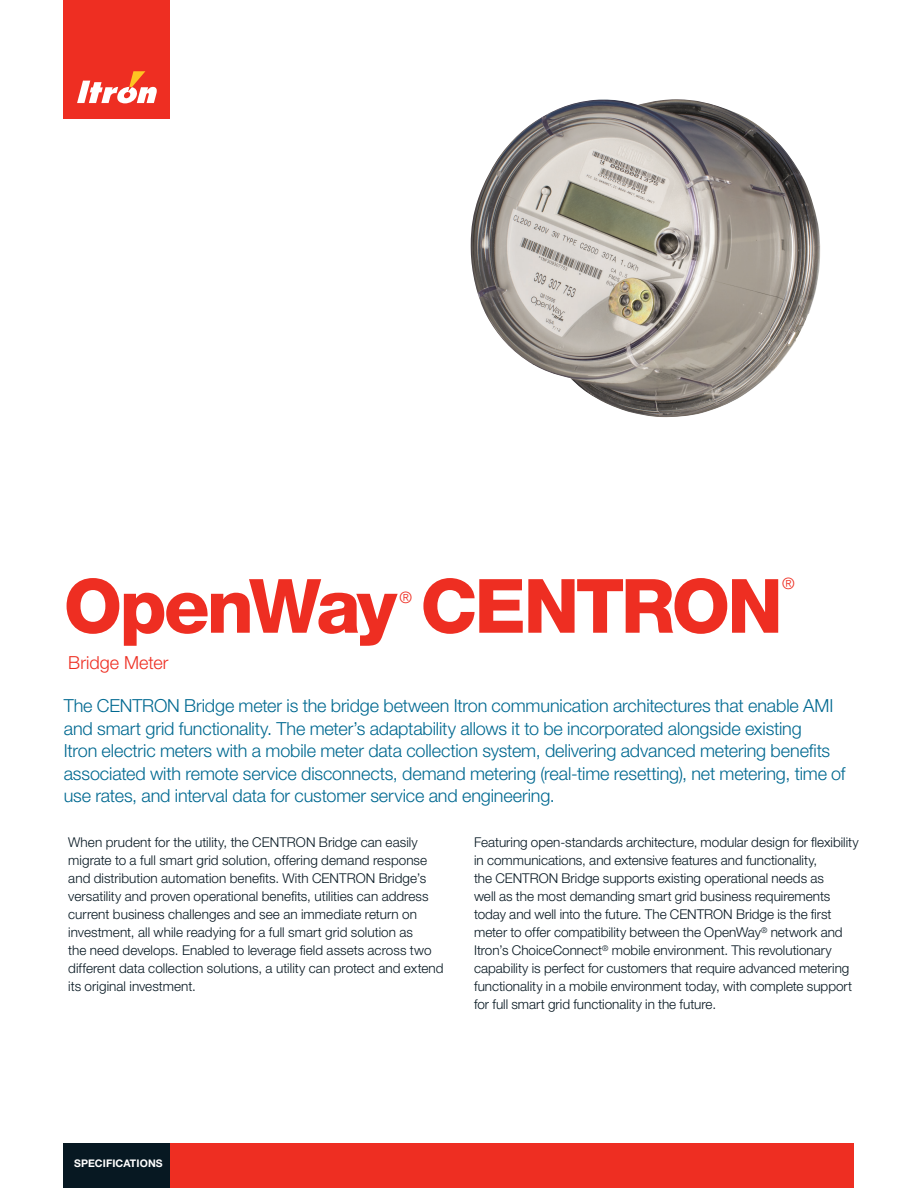
<style>
.page{position:relative;width:918px;height:1188px;background:#fff}
.page>*{position:absolute;margin:0;border:0;box-sizing:border-box;transform-origin:0 0}
.t1{font:800 75px "Helvetica Neue LT Std";letter-spacing:-.04em;color:#ee2e22}
.t2{font:300 18px/22.5px "Helvetica Neue LT Std";letter-spacing:-.01em;color:#006991}
.t3{font:300 18px "Helvetica Neue LT Std";color:#ee2e22}
.t4{font:300 15.75px "Helvetica Neue LT Std";color:#ee2e22}
.t5{font:300 13.5px/18px "Helvetica Neue LT Std";color:#071822}
.t6{font:700 10.5px "Helvetica Neue LT Std";letter-spacing:.01em;color:#fff}
</style>
<div class="page">
<img style="left:471px;top:99px;width:299px;height:265px">
<img style="left:770px;top:135px;width:50px;height:238px">
<img style="left:532px;top:364px;width:239px;height:53px">
<div style="left:64px;top:0;width:106px;height:119px;background:#ee2e22"></div>
<svg style="left:77px;top:71px;width:80px;height:32px"></svg>
<div style="left:166px;top:1143px;width:688px;height:45px;background:#ee2e22"></div>
<div style="left:64px;top:1143px;width:106px;height:45px;background:#071822"></div>
<p class="t4" style="left:782px;top:574px;width:14px">®</p>
<h1 class="t1" style="left:64px;top:561px;width:721px">OpenWay CENTRON</h1>
<p class="t4" style="left:399px;top:588px;width:14px">®</p>
<h2 class="t3" style="left:68px;top:651px;width:102px">Bridge Meter</h2>
<p class="t2" style="left:64px;top:694px;width:783px">The CENTRON Bridge meter is the bridge between Itron communication architectures that enable AMI and smart grid functionality. The meter’s adaptability allows it to be incorporated alongside existing<br>Itron electric meters with a mobile meter data collection system, delivering advanced metering benefits associated with remote service disconnects, demand metering (real-time resetting), net metering, time of use rates, and interval data for customer service and engineering.</p>
<p class="t5" style="left:68px;top:833px;width:377px">When prudent for the utility, the CENTRON Bridge can easily migrate to a full smart grid solution, offering demand response and distribution automation benefits. With CENTRON Bridge’s versatility and proven operational benefits, utilities can address current business challenges and see an immediate return on investment, all while readying for a full smart grid solution as<br>the need develops. Enabled to leverage field assets across two different data collection solutions, a utility can protect and extend its original investment.</p>
<p class="t5" style="left:474px;top:833px;width:386px">Featuring open-standards architecture, modular design for flexibility in communications, and extensive features and functionality,<br>the CENTRON Bridge supports existing operational needs as<br>well as the most demanding smart grid business requirements today and well into the future. The CENTRON Bridge is the first meter to offer compatibility between the OpenWay<sup>®</sup> network and Itron’s ChoiceConnect<sup>®</sup> mobile environment. This revolutionary capability is perfect for customers that require advanced metering functionality in a mobile environment today, with complete support for full smart grid functionality in the future.</p>
<p class="t6" style="left:74px;top:1157px;width:90px">SPECIFICATIONS</p>
</div>
